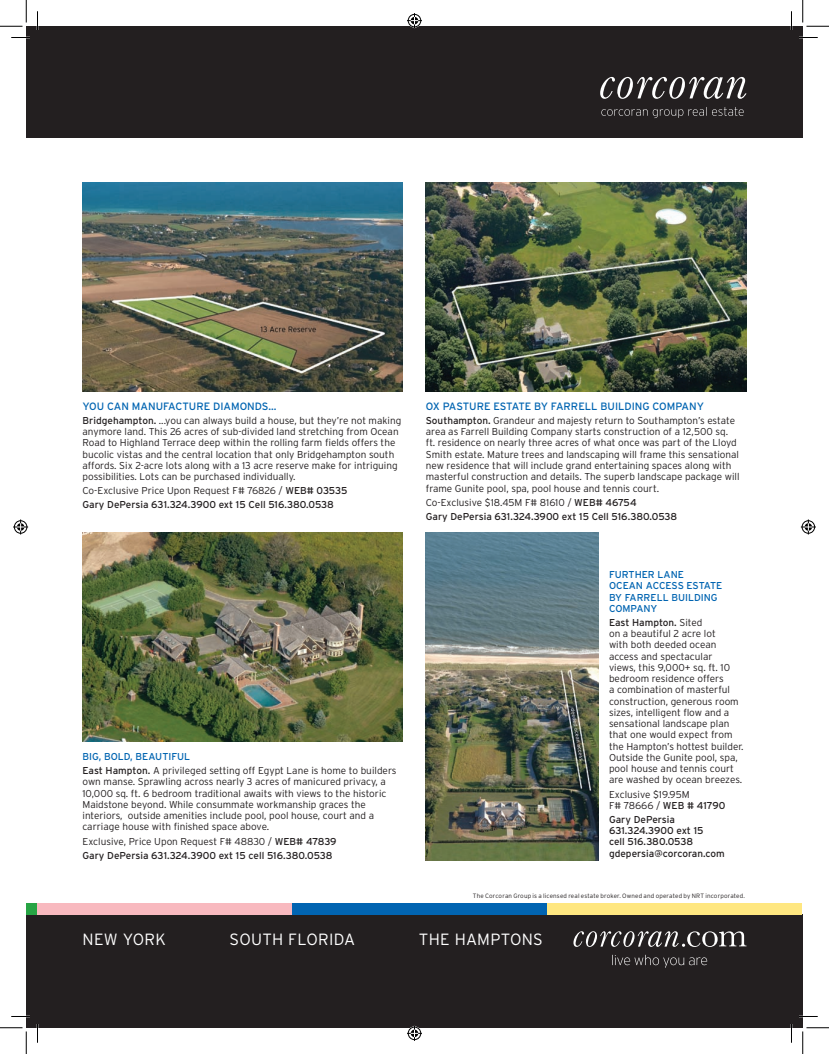
<style>
.page{position:relative;width:829px;height:1054px;background:#fff}
.page>*{position:absolute;margin:0;border:0;box-sizing:border-box;transform-origin:0 0}
.t1{font:300 16.25px "Interstate";letter-spacing:.015em;color:#fff}
.t2{font:10.62px "Interstate";color:#0164b1}
.t3{font:300 10px/11.2px "Interstate";color:#231f20}
.t4{font:10px/14.1px "Interstate";color:#231f20}
.t5{font:10px "Interstate";color:#0164b1}
.t6{font:300 6.25px "Interstate";letter-spacing:.025em;color:#231f20}
.s1{font-weight:400}
.s2{font-weight:300}
.s3{font-weight:400;color:#0164b1}
.s4{color:#0164b1}
</style>
<div class="page">
<div style="left:26px;top:914px;width:12px;height:114px;background:#231f20"></div>
<div style="left:26px;top:26px;width:12px;height:112px;background:#231f20"></div>
<div style="left:26px;top:903px;width:11px;height:11px;background:#27a444"></div>
<div style="left:38px;top:914px;width:764px;height:114px;background:#231f20"></div>
<div style="left:38px;top:26px;width:764px;height:112px;background:#231f20"></div>
<div style="left:38px;top:903px;width:254px;height:11px;background:#f8b9bf"></div>
<div style="left:292px;top:903px;width:254px;height:11px;background:#0164b1"></div>
<div style="left:546px;top:903px;width:255px;height:11px;background:#ffe781"></div>
<svg style="left:600px;top:77px;width:146px;height:22px"></svg>
<svg style="left:601px;top:107px;width:143px;height:11px"></svg>
<svg style="left:573px;top:931px;width:173px;height:16px"></svg>
<svg style="left:612px;top:954px;width:95px;height:14px"></svg>
<img style="left:82px;top:182px;width:320px;height:209px">
<img style="left:425px;top:182px;width:321px;height:209px">
<img style="left:82px;top:532px;width:320px;height:209px">
<img style="left:425px;top:532px;width:173px;height:328px">
<svg style="left:11px;top:37px;width:19px;height:1px"></svg>
<svg style="left:799px;top:37px;width:19px;height:1px"></svg>
<svg style="left:11px;top:1015px;width:19px;height:2px"></svg>
<svg style="left:799px;top:1015px;width:19px;height:2px"></svg>
<svg style="left:37px;top:11px;width:1px;height:19px"></svg>
<svg style="left:37px;top:1024px;width:1px;height:18px"></svg>
<svg style="left:790px;top:11px;width:2px;height:19px"></svg>
<svg style="left:790px;top:1024px;width:2px;height:18px"></svg>
<svg style="left:0;top:0;width:27px;height:27px"></svg>
<svg style="left:0;top:1027px;width:27px;height:27px"></svg>
<svg style="left:802px;top:0;width:27px;height:27px"></svg>
<svg style="left:802px;top:1027px;width:27px;height:27px"></svg>
<svg style="left:407px;top:13px;width:15px;height:15px"></svg>
<svg style="left:407px;top:1026px;width:15px;height:15px"></svg>
<svg style="left:13px;top:519px;width:15px;height:15px"></svg>
<svg style="left:801px;top:519px;width:15px;height:15px"></svg>
<p class="t2" style="left:82px;top:400px;width:195px">You Can Manufacture Diamonds...</p>
<p class="t3" style="left:82px;top:415px;width:320px"><span class="s1">Bridgehampton.</span> ...you can always build a house, but they’re not making anymore land. This 26 acres of sub-divided land stretching from Ocean Road to Highland Terrace deep within the rolling farm fields offers the bucolic vistas and the central location that only Bridgehampton south affords. Six 2-acre lots along with a 13 acre reserve make for intriguing possibilities. Lots can be purchased individually.</p>
<p class="t4" style="left:82px;top:484px;width:266px"><span class="s2">Co-Exclusive Price Upon Request F# 76826 /</span> WEB# 03535<br>Gary DePersia 631.324.3900 ext 15 Cell 516.380.0538</p>
<p class="t3" style="left:82px;top:749px;width:315px;line-height:14.1px"><span class="s3">BIG, BOLD, BEAUTIFUL<br></span><span class="s1">East Hampton.</span> A privileged setting off Egypt Lane is home to builders</p>
<p class="t3" style="left:82px;top:776px;width:305px">own manse. Sprawling across nearly 3 acres of manicured privacy, a 10,000 sq. ft. 6 bedroom traditional awaits with views to the historic Maidstone beyond. While consummate workmanship graces the interiors, outside amenities include pool, pool house, court and a carriage house with finished space above.</p>
<p class="t4" style="left:82px;top:834px;width:256px"><span class="s2">Exclusive, Price Upon Request F# 48830 /</span> WEB# 47839<br>Gary DePersia 631.324.3900 ext 15 cell 516.380.0538</p>
<p class="t2" style="left:426px;top:400px;width:31px">OX PASTURE</p>
<p class="t2" style="left:493px;top:400px;width:8px">ESTATE</p>
<p class="t2" style="left:534px;top:400px;width:170px">by farrell building company</p>
<p class="t3" style="left:426px;top:415px;width:315px"><span class="s1">Southampton.</span> Grandeur and majesty return to Southampton’s estate area as Farrell Building Company starts construction of a 12,500 sq. ft. residence on nearly three acres of what once was part of the Lloyd Smith estate. Mature trees and landscaping will frame this sensational new residence that will include grand entertaining spaces along with masterful construction and details. The superb landscape package will frame Gunite pool, spa, pool house and tennis court.</p>
<p class="t4" style="left:426px;top:495px;width:253px"><span class="s2">Co-Exclusive $18.45M F# 81610 /</span> WEB# 46754<br>Gary DePersia 631.324.3900 ext 15 Cell 516.380.0538</p>
<p class="t5" style="left:609px;top:569px;width:8px">FURT</p>
<p class="t5" style="left:634px;top:569px;width:31px">HER LANE</p>
<p class="t5" style="left:609px;top:580px;width:21px">OCEAN</p>
<p class="t5" style="left:646px;top:580px;width:27px">ACCESS</p>
<p class="t5" style="left:686px;top:580px;width:7px">ESTATE</p>
<p class="t5" style="left:609px;top:591px;width:23px">BY FARRELL</p>
<p class="t5" style="left:671px;top:591px;width:48px">BUILDING</p>
<p class="t5" style="left:609px;top:603px;width:15px">COmp</p>
<p class="t4" style="left:609px;top:601px;width:95px;text-indent:27px"><span class="s4">any<br></span>East Hampton. <span class="s2">Sited</span></p>
<p class="t3" style="left:609px;top:628px;width:136px">on a beautiful 2 acre lot<br>with both deeded ocean access and spectacular<br>views, this 9,000+ sq. ft. 10 bedroom residence offers<br>a combination of masterful construction, generous room sizes, intelligent flow and a sensational landscape plan that one would expect from the Hampton’s hottest builder.<br>Outside the Gunite pool, spa, pool house and tennis court are washed by ocean breezes.</p>
<p class="t3" style="left:609px;top:788px;width:118px">Exclusive $19.95M<br>F# 78666 / <span class="s1">WEB # 41790</span></p>
<p class="t4" style="left:609px;top:813px;width:117px;line-height:11.2px">Gary DePersia<br>631.324.3900 ext 15<br>cell 516.380.0538 gdepersia@corcoran.com</p>
<p class="t6" style="left:473px;top:893px;width:274px">The Corcoran Group is a licensed real estate broker. Owned and operated by NRT incorporated.</p>
<h1 class="t1" style="left:82px;top:930px;width:85px">NEW YORK</h1>
<h1 class="t1" style="left:230px;top:930px;width:127px">SOUTH FLORIDA</h1>
<h1 class="t1" style="left:419px;top:930px;width:125px">THE HAMPTONS</h1>
</div>
